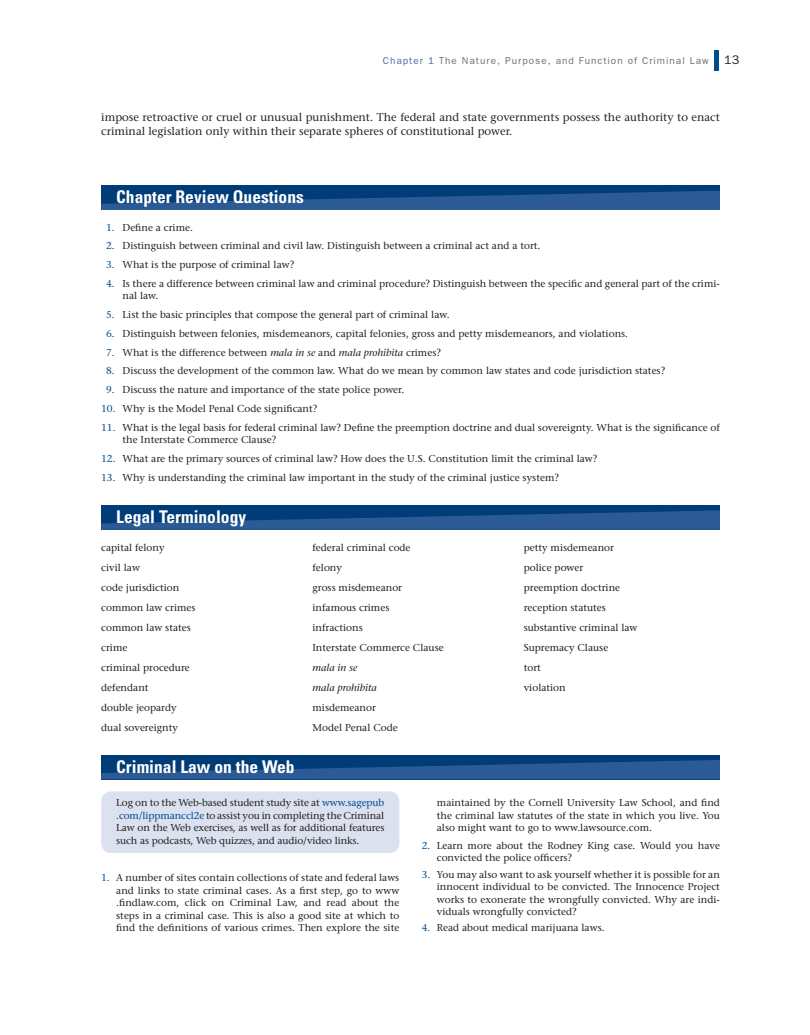
<style>
.page{position:relative;width:810px;height:1035px;background:#fff}
.page>*{position:absolute;margin:0;border:0;box-sizing:border-box;transform-origin:0 0}
.t1{font:700 condensed 17.5px "Univers";color:#fff}
.t2{font:11.25px/14.4px "Stone Serif";color:#231f20}
.t3{font:10px/20px "Stone Serif";color:#231f20}
.t4{font:10px "Franklin Gothic";letter-spacing:.1em;color:#6c6d70}
.s1{color:#476da6}
.s2{font-size:12.5px;color:#231f20}
.s3{color:#004a8d}
.s4{font-style:italic}
</style>
<div class="page">
<div style="left:714px;top:50px;width:5px;height:21px;background:#004a8d"></div>
<div style="left:101px;top:791px;width:298px;height:62px;background:#dce1ef;border-radius:10px"></div>
<div style="left:101px;top:505px;width:619px;height:25px;background:#003c77"></div>
<svg style="left:101px;top:510px;width:619px;height:20px"></svg>
<div style="left:101px;top:185px;width:619px;height:25px;background:#003c77"></div>
<svg style="left:101px;top:191px;width:619px;height:19px"></svg>
<div style="left:101px;top:755px;width:619px;height:24px;background:#003c77"></div>
<svg style="left:101px;top:760px;width:619px;height:19px"></svg>
<p class="t4" style="left:383px;top:55px;width:358px"><span class="s1">Chapter 1</span> The Nature, Purpose, and Function of Criminal Law <span class="s2">13</span></p>
<p class="t2" style="left:101px;top:110px;width:620px">impose retroactive or cruel or unusual punishment. The federal and state governments possess the authority to enact criminal legislation only within their separate spheres of constitutional power.</p>
<p class="t1" style="left:116px;top:186px;width:189px">Chapter Review Questions</p>
<p class="t3" style="left:106px;top:217px;width:88px"><span class="s3">1.</span> Define a crime.</p>
<p class="t3" style="left:106px;top:236px;width:436px"><span class="s3">2.</span> Distinguish between criminal and civil law. Distinguish between a criminal act and a tort.</p>
<p class="t3" style="left:106px;top:255px;width:190px"><span class="s3">3.</span> What is the purpose of criminal law?</p>
<p class="t3" style="left:122px;top:277px;width:599px;line-height:12.5px;text-indent:-16px"><span class="s3">4.</span> Is there a difference between criminal law and criminal procedure? Distinguish between the specific and general part of the crimi&shy;nal law.</p>
<p class="t3" style="left:106px;top:305px;width:345px"><span class="s3">5.</span> List the basic principles that compose the general part of criminal law.</p>
<p class="t3" style="left:106px;top:323px;width:523px"><span class="s3">6.</span> Distinguish between felonies, misdemeanors, capital felonies, gross and petty misdemeanors, and violations.</p>
<p class="t3" style="left:106px;top:342px;width:336px"><span class="s3">7.</span> What is the difference between <span class="s4">mala in se</span> and <span class="s4">mala prohibita</span> crimes?</p>
<p class="t3" style="left:106px;top:361px;width:561px"><span class="s3">8.</span> Discuss the development of the common law. What do we mean by common law states and code jurisdiction states?</p>
<p class="t3" style="left:106px;top:380px;width:299px"><span class="s3">9.</span> Discuss the nature and importance of the state police power.</p>
<p class="t3" style="left:101px;top:398px;width:218px"><span class="s3">10.</span> Why is the Model Penal Code significant?</p>
<p class="t3" style="left:122px;top:421px;width:599px;line-height:12.5px;text-indent:-21px"><span class="s3">11.</span> What is the legal basis for federal criminal law? Define the preemption doctrine and dual sovereignty. What is the significance of the Interstate Commerce Clause?</p>
<p class="t3" style="left:101px;top:448px;width:498px"><span class="s3">12.</span> What are the primary sources of criminal law? How does the U.S. Constitution limit the criminal law?</p>
<p class="t3" style="left:101px;top:467px;width:459px"><span class="s3">13.</span> Why is understanding the criminal law important in the study of the criminal justice system?</p>
<p class="t1" style="left:116px;top:506px;width:131px">Legal Terminology</p>
<p class="t3" style="left:101px;top:537px;width:96px">capital felony<br>civil law<br>code jurisdiction common law crimes common law states crime<br>criminal procedure defendant<br>double jeopardy dual sovereignty</p>
<p class="t3" style="left:312px;top:537px;width:133px">federal criminal code<br>felony<br>gross misdemeanor infamous crimes<br>infractions<br>Interstate Commerce Clause <span class="s4">mala in se<br>mala prohibita<br></span>misdemeanor<br>Model Penal Code</p>
<p class="t3" style="left:524px;top:537px;width:115px">petty misdemeanor police power preemption doctrine reception statutes substantive criminal law<br>Supremacy Clause<br>tort<br>violation</p>
<p class="t1" style="left:116px;top:756px;width:180px">Criminal Law on the Web</p>
<p class="t3" style="left:116px;top:797px;width:270px;line-height:12.5px;text-align:justify">Log on to the Web-based student study site at <span class="s3">www.sagepub .com/lippmanccl2e</span> to assist you in completing the Criminal Law on the Web exercises, as well as for additional features such as podcasts, Web quizzes, and audio/video links.</p>
<p class="t3" style="left:116px;top:872px;width:285px;line-height:12.5px;text-align:justify;text-indent:-15px"><span class="s3">1.</span> A number of sites contain collections of state and federal laws and links to state criminal cases. As a first step, go to www .findlaw.com, click on Criminal Law, and read about the steps in a criminal case. This is also a good site at which to find the definitions of various crimes. Then explore the site</p>
<p class="t3" style="left:437px;top:797px;width:285px;line-height:12.5px;text-align:justify">maintained by the Cornell University Law School, and find the criminal law statutes of the state in which you live. You also might want to go to www.lawsource.com.</p>
<p class="t3" style="left:437px;top:839px;width:285px;line-height:12.5px;text-indent:-15px"><span class="s3">2.</span> Learn more about the Rodney King case. Would you have convicted the police officers?</p>
<p class="t3" style="left:437px;top:868px;width:285px;line-height:12.5px;text-align:justify;text-indent:-15px"><span class="s3">3.</span> You may also want to ask yourself whether it is possible for an innocent individual to be convicted. The Innocence Project works to exonerate the wrongfully convicted. Why are indi&shy;viduals wrongfully convicted?</p>
<p class="t3" style="left:422px;top:918px;width:184px"><span class="s3">4.</span> Read about medical marijuana laws.</p>
</div>
